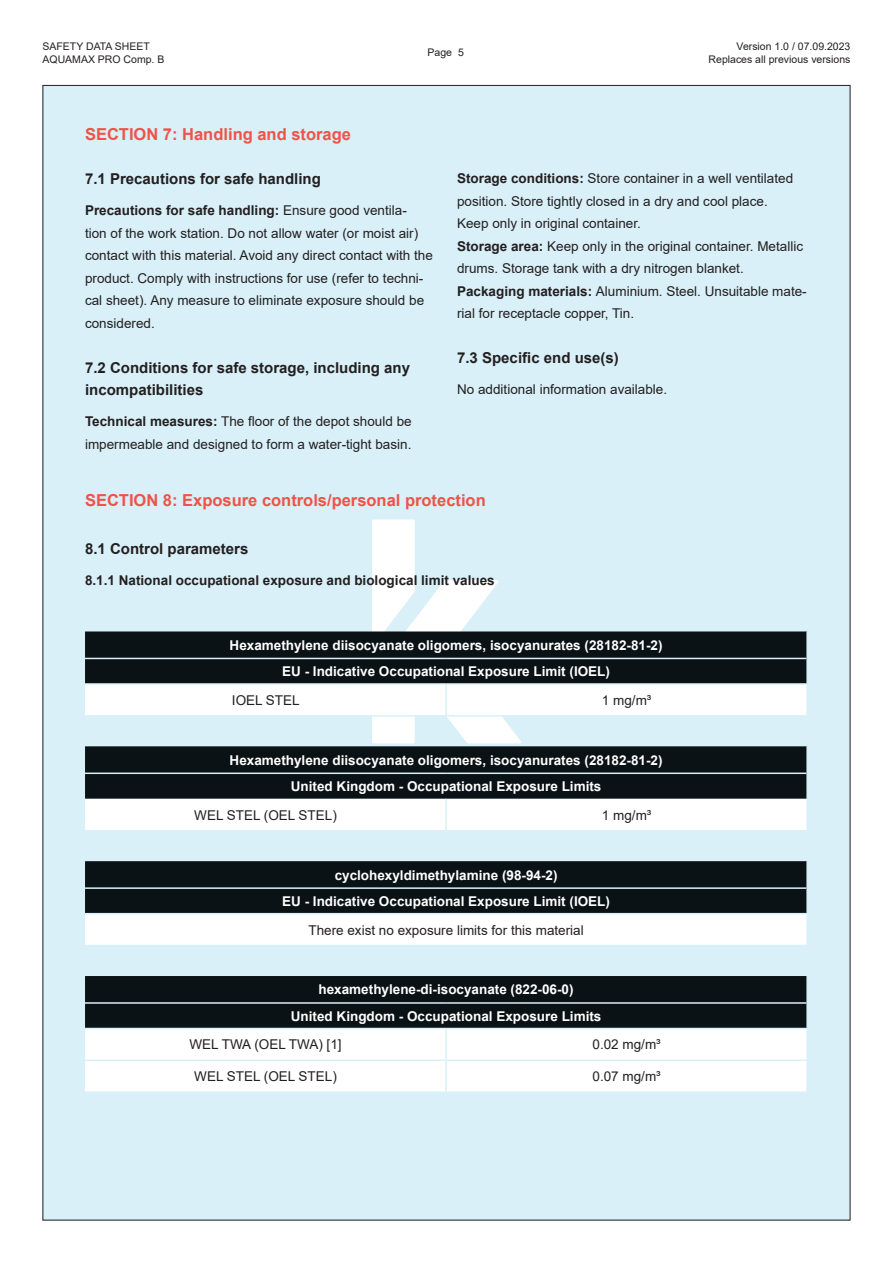
<style>
.page{position:relative;width:893px;height:1263px;background:#fff}
.page>*{position:absolute;margin:0;border:0;box-sizing:border-box;transform-origin:0 0}
.t1{font:700 16.5px "Arial";color:#f05248}
.Titular_H2_Arial_10p{font:700 15px/22.5px "Arial";color:#231f20}
.Cuerpo_Arial_9pt_Reg{font:13.5px/22.5px "Arial";color:#231f20}
.Cuerpo_Arial_9pt_Bol{font:700 13.5px "Arial";color:#fff}
.Cuerpo_Arial_9pt_Reg-2{font:700 13.5px "Arial";color:#231f20}
.t2{font:10.5px/12.6px "Arial";color:#231f20}
.s1{font-weight:700}
</style>
<div class="page">
<div style="left:43px;top:85px;width:807px;height:1135px;background:#d9f0f8"></div>
<svg style="left:85px;top:519px;width:722px;height:311px"></svg>
<hr style="left:445px;top:799px;width:2px;height:31px;background:#d9f0f8">
<hr style="left:806px;top:799px;width:2px;height:31px;background:#d9f0f8">
<hr style="left:806px;top:746px;width:2px;height:27px;background:#d9f0f8">
<hr style="left:806px;top:773px;width:2px;height:26px;background:#d9f0f8">
<hr style="left:85px;top:772px;width:361px;height:2px;background:#daf1f7">
<hr style="left:446px;top:772px;width:360px;height:2px;background:#daf1f7">
<div style="left:85px;top:976px;width:721px;height:52px;background:#0a1216"></div>
<div style="left:85px;top:1029px;width:721px;height:62px;background:#fff"></div>
<hr style="left:445px;top:1029px;width:2px;height:30px;background:#d9f0f8">
<hr style="left:445px;top:1061px;width:2px;height:30px;background:#d9f0f8">
<hr style="left:85px;top:1059px;width:361px;height:2px;background:#d9f0f8">
<hr style="left:446px;top:1059px;width:362px;height:2px;background:#d9f0f8">
<hr style="left:85px;top:1002px;width:361px;height:2px;background:#daf1f7">
<hr style="left:446px;top:1002px;width:360px;height:2px;background:#daf1f7">
<div style="left:85px;top:861px;width:721px;height:52px;background:#0a1216"></div>
<div style="left:85px;top:914px;width:722px;height:31px;background:#fff"></div>
<hr style="left:806px;top:914px;width:2px;height:31px;background:#d9f0f8">
<hr style="left:85px;top:887px;width:721px;height:2px;background:#daf1f7">
<p class="t2" style="left:43px;top:40px;width:123px">SAFETY DATA SHEET<br>AQUAMAX PRO Comp. B</p>
<p class="t2" style="left:709px;top:40px;width:143px;text-align:right">Version 1.0 / 07.09.2023<br>Replaces all previous versions</p>
<p class="t2" style="left:428px;top:46px;width:38px">Page 5</p>
<p class="t1" style="left:85px;top:122px;width:267px">SECTION 7: Handling and storage</p>
<p class="Titular_H2_Arial_10p" style="left:85px;top:168px;width:237px">7.1 Precautions for safe handling</p>
<p class="Cuerpo_Arial_9pt_Reg" style="left:85px;top:199px;width:349px"><span class="s1">Precautions for safe handling:</span> Ensure good ventila-<br>tion of the work station. Do not allow water (or moist air) contact with this material. Avoid any direct contact with the product. Comply with instructions for use (refer to techni&shy;cal sheet). Any measure to eliminate exposure should be considered.</p>
<p class="Titular_H2_Arial_10p" style="left:85px;top:356px;width:327px">7.2 Conditions for safe storage, including any incompatibilities</p>
<p class="Cuerpo_Arial_9pt_Reg" style="left:85px;top:410px;width:328px"><span class="s1">Technical measures:</span> The floor of the depot should be impermeable and designed to form a water-tight basin.</p>
<p class="Cuerpo_Arial_9pt_Reg" style="left:457px;top:167px;width:338px"><span class="s1">Storage conditions:</span> Store container in a well ventilated position. Store tightly closed in a dry and cool place.</p>
<p class="Cuerpo_Arial_9pt_Reg" style="left:457px;top:212px;width:185px">Keep only in original container.</p>
<p class="Cuerpo_Arial_9pt_Reg" style="left:457px;top:235px;width:347px"><span class="s1">Storage area:</span> Keep only in the original container. Metallic drums. Storage tank with a dry nitrogen blanket.</p>
<p class="Cuerpo_Arial_9pt_Reg" style="left:457px;top:280px;width:351px"><span class="s1">Packaging materials:</span> Aluminium. Steel. Unsuitable mate&shy;rial for receptacle copper, Tin.</p>
<p class="Titular_H2_Arial_10p" style="left:457px;top:347px;width:163px">7.3 Specific end use(s)</p>
<p class="Cuerpo_Arial_9pt_Reg" style="left:457px;top:378px;width:212px">No additional information available.</p>
<p class="t1" style="left:85px;top:488px;width:402px">SECTION 8: Exposure controls/personal protection</p>
<p class="Titular_H2_Arial_10p" style="left:85px;top:538px;width:165px">8.1 Control parameters</p>
<p class="Cuerpo_Arial_9pt_Reg-2" style="left:85px;top:571px;width:411px">8.1.1 National occupational exposure and biological limit values</p>
<p class="Cuerpo_Arial_9pt_Bol" style="left:230px;top:636px;width:434px">Hexamethylene diisocyanate oligomers, isocyanurates (28182-81-2)</p>
<p class="Cuerpo_Arial_9pt_Bol" style="left:282px;top:662px;width:329px">EU - Indicative Occupational Exposure Limit (IOEL)</p>
<p class="Cuerpo_Arial_9pt_Reg" style="left:232px;top:689px;width:69px">IOEL STEL</p>
<p class="Cuerpo_Arial_9pt_Reg" style="left:602px;top:689px;width:51px">1 mg/m³</p>
<p class="Cuerpo_Arial_9pt_Bol" style="left:230px;top:750px;width:434px">Hexamethylene diisocyanate oligomers, isocyanurates (28182-81-2)</p>
<p class="Cuerpo_Arial_9pt_Bol" style="left:291px;top:777px;width:312px">United Kingdom - Occupational Exposure Limits</p>
<p class="Cuerpo_Arial_9pt_Reg" style="left:194px;top:803px;width:144px">WEL STEL (OEL STEL)</p>
<p class="Cuerpo_Arial_9pt_Reg" style="left:602px;top:803px;width:51px">1 mg/m³</p>
<p class="Cuerpo_Arial_9pt_Bol" style="left:335px;top:865px;width:224px">cyclohexyldimethylamine (98-94-2)</p>
<p class="Cuerpo_Arial_9pt_Bol" style="left:282px;top:891px;width:329px">EU - Indicative Occupational Exposure Limit (IOEL)</p>
<p class="Cuerpo_Arial_9pt_Reg" style="left:308px;top:918px;width:277px">There exist no exposure limits for this material</p>
<p class="Cuerpo_Arial_9pt_Bol" style="left:319px;top:980px;width:257px">hexamethylene-di-isocyanate (822-06-0)</p>
<p class="Cuerpo_Arial_9pt_Bol" style="left:291px;top:1006px;width:312px">United Kingdom - Occupational Exposure Limits</p>
<p class="Cuerpo_Arial_9pt_Reg" style="left:190px;top:1033px;width:154px">WEL TWA (OEL TWA) [1]</p>
<p class="Cuerpo_Arial_9pt_Reg" style="left:592px;top:1033px;width:70px">0.02 mg/m³</p>
<p class="Cuerpo_Arial_9pt_Reg" style="left:194px;top:1065px;width:144px">WEL STEL (OEL STEL)</p>
<p class="Cuerpo_Arial_9pt_Reg" style="left:592px;top:1065px;width:70px">0.07 mg/m³</p>
</div>
